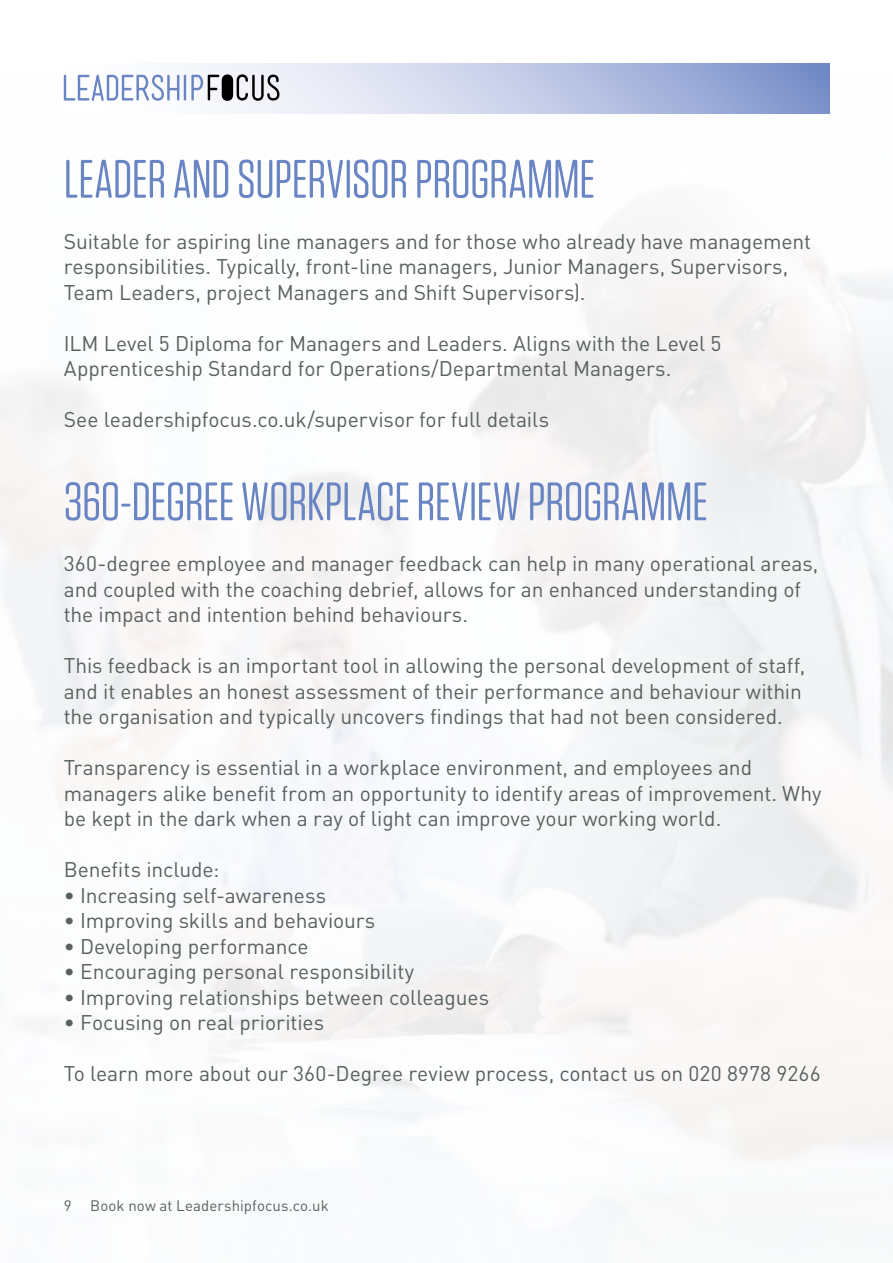
<style>
.page{position:relative;width:893px;height:1263px;background:#fff}
.page>*{position:absolute;margin:0;border:0;box-sizing:border-box;transform-origin:0 0}
.t1{font:54px "Tungsten Rounded";letter-spacing:-.005em;color:#6985c3}
.t2{font:21px/25.5px "DIN";letter-spacing:-.005em;color:#58615e}
.t3{font:15px "DIN";letter-spacing:.005em;color:#58615e}
</style>
<div class="page">
<svg style="left:114px;top:64px;width:715px;height:50px;background:#c1cae6"></svg>
<svg style="left:64px;top:74px;width:215px;height:27px"></svg>
<h1 class="t1" style="left:64px;top:152px;width:533px">LEADER AND SUPERVISOR PROGRAMME</h1>
<p class="t2" style="left:64px;top:228px;width:749px">Suitable for aspiring line managers and for those who already have management responsibilities. Typically, front-line managers, Junior Managers, Supervisors,<br>Team Leaders, project Managers and Shift Supervisors).</p>
<p class="t2" style="left:64px;top:330px;width:659px">ILM Level 5 Diploma for Managers and Leaders. Aligns with the Level 5<br>Apprenticeship Standard for Operations/Departmental Managers.</p>
<p class="t2" style="left:64px;top:406px;width:487px">See leadershipfocus.co.uk/supervisor for full details</p>
<h1 class="t1" style="left:64px;top:474px;width:645px">360-DEGREE WORKPLACE REVIEW PROGRAMME</h1>
<p class="t2" style="left:64px;top:550px;width:756px">360-degree employee and manager feedback can help in many operational areas, and coupled with the coaching debrief, allows for an enhanced understanding of the impact and intention behind behaviours.</p>
<p class="t2" style="left:64px;top:652px;width:743px">This feedback is an important tool in allowing the personal development of staff, and it enables an honest assessment of their performance and behaviour within the organisation and typically uncovers findings that had not been considered.</p>
<p class="t2" style="left:64px;top:754px;width:759px">Transparency is essential in a workplace environment, and employees and managers alike benefit from an opportunity to identify areas of improvement. Why be kept in the dark when a ray of light can improve your working world.</p>
<p class="t2" style="left:64px;top:856px;width:157px">Benefits include:</p>
<p class="t2" style="left:64px;top:882px;width:264px">• Increasing self-awareness</p>
<p class="t2" style="left:64px;top:907px;width:313px">• Improving skills and behaviours</p>
<p class="t2" style="left:64px;top:933px;width:246px">• Developing performance</p>
<p class="t2" style="left:64px;top:958px;width:352px">• Encouraging personal responsibility</p>
<p class="t2" style="left:64px;top:984px;width:427px">• Improving relationships between colleagues</p>
<p class="t2" style="left:64px;top:1009px;width:262px">• Focusing on real priorities</p>
<p class="t2" style="left:64px;top:1060px;width:758px">To learn more about our 360-Degree review process, contact us on 020 8978 9266</p>
<p class="t3" style="left:64px;top:1196px;width:266px">9 Book now at Leadershipfocus.co.uk</p>
</div>
